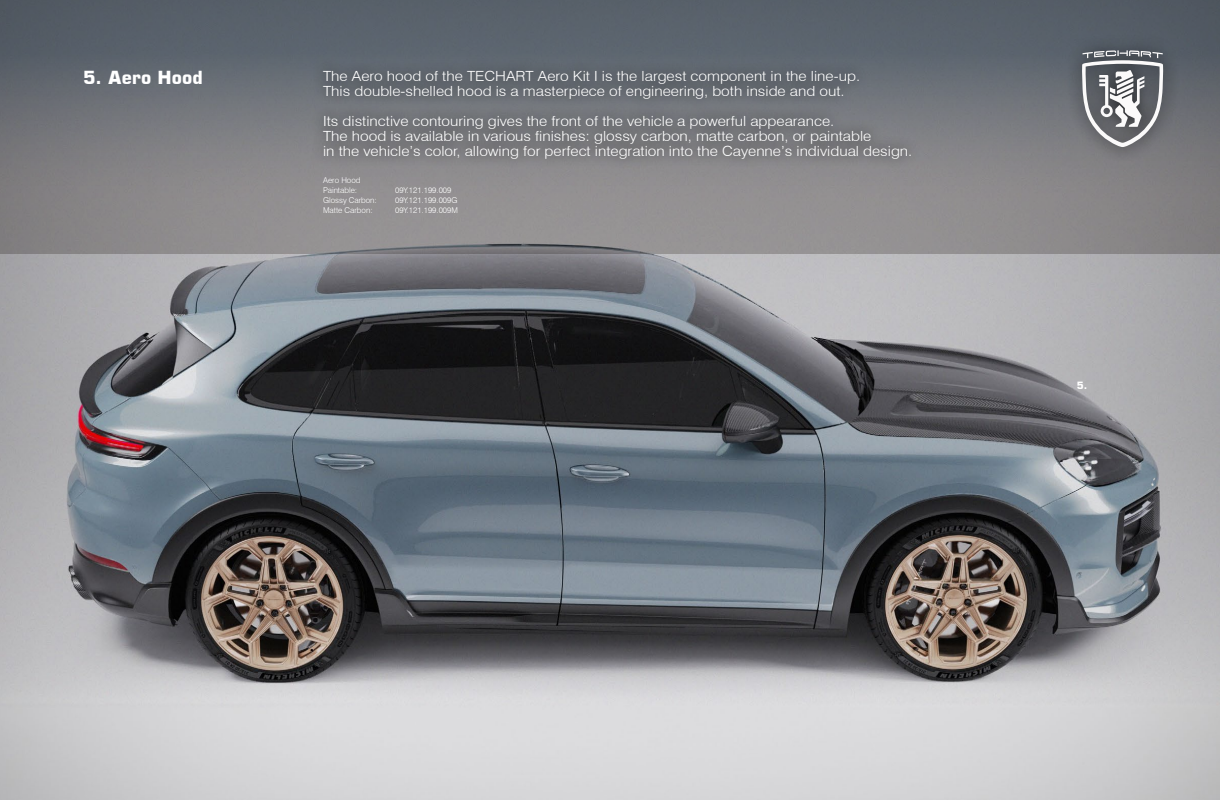
<style>
.page{position:relative;width:1220px;height:800px;background:#fff}
.page>*{position:absolute;margin:0;border:0;box-sizing:border-box;transform-origin:0 0}
.t1{font:700 18px "Square 721 BT";color:#fff}
.t2{font:300 14px/15px "Swiss 721 BT";color:#fff;scale:1.1 1}
.t3{font:700 10px "Square 721 BT";color:#fff}
.t4{font:300 8px/10px "Swiss 721 BT";color:#fff}
</style>
<div class="page">
<img style="left:0;top:253px;width:1220px;height:547px">
<svg style="left:0;top:0;width:1220px;height:253px;background:#76797e"></svg>
<div style="left:311px;top:58px;width:610px;height:113px;background:#000;opacity:.75"></div>
<div style="left:1065px;top:34px;width:115px;height:129px;background:#000;opacity:.75"></div>
<svg style="left:1082px;top:50px;width:81px;height:97px"></svg>
<p class="t1" style="left:83px;top:66px;width:121px">5. Aero Hood</p>
<p class="t2" style="left:323px;top:68px;width:490px">The Aero hood of the TECHART Aero Kit I is the largest component in the line-up.<br>This double-shelled hood is a masterpiece of engineering, both inside and out.</p>
<p class="t2" style="left:323px;top:113px;width:537px">Its distinctive contouring gives the front of the vehicle a powerful appearance.<br>The hood is available in various finishes: glossy carbon, matte carbon, or paintable<br>in the vehicle’s color, allowing for perfect integration into the Cayenne’s individual design.</p>
<p class="t4" style="left:323px;top:175px;width:39px">Aero Hood<br>Paintable:</p>
<p class="t4" style="left:395px;top:185px;width:58px">09Y.121.199.009</p>
<p class="t4" style="left:323px;top:195px;width:55px">Glossy Carbon:</p>
<p class="t4" style="left:395px;top:195px;width:64px">09Y.121.199.009G</p>
<p class="t4" style="left:323px;top:205px;width:51px">Matte Carbon:</p>
<p class="t4" style="left:395px;top:205px;width:64px">09Y.121.199.009M</p>
<p class="t3" style="left:1077px;top:380px;width:12px">5.</p>
</div>
